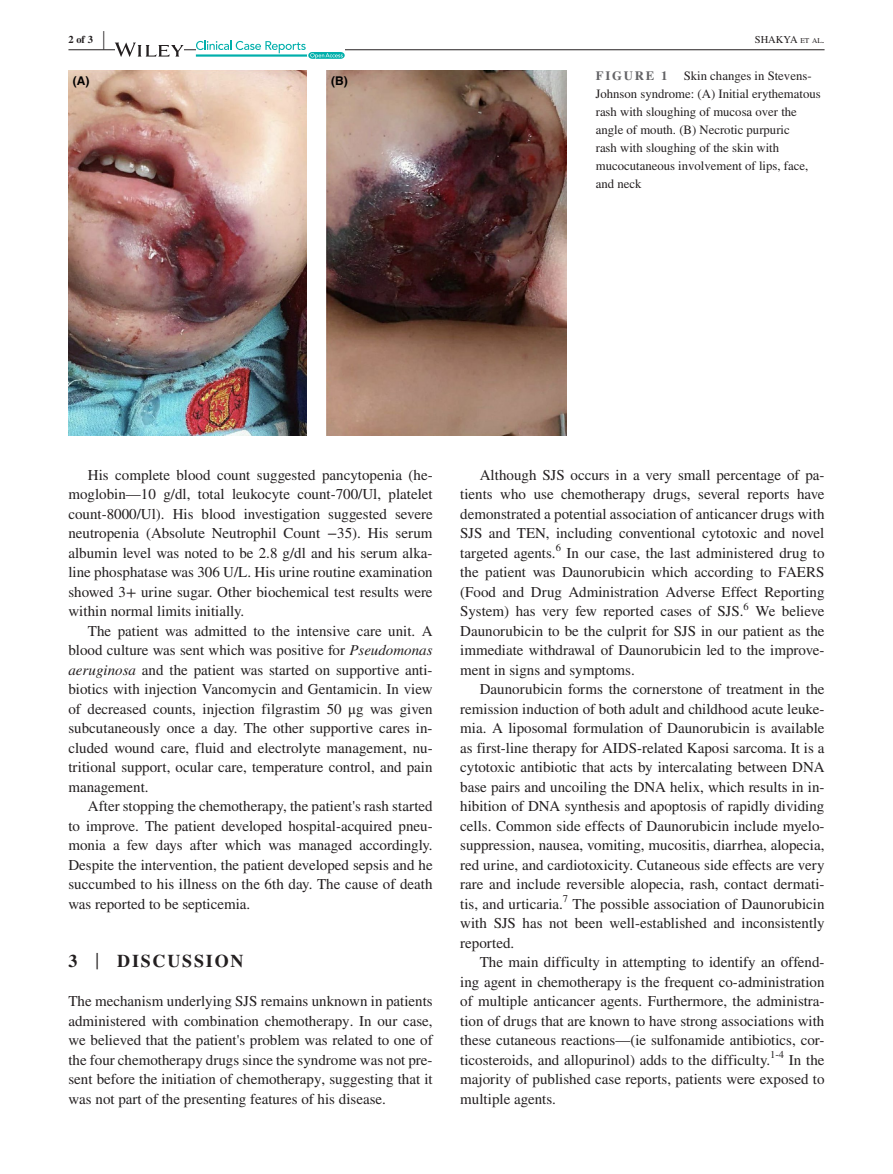
<style>
.page{position:relative;width:893px;height:1174px;background:#fff}
.page>*{position:absolute;margin:0;border:0;box-sizing:border-box;transform-origin:0 0}
.t1{font:700 25.95px "STIX";color:#231f20;scale:.36 1}
.t2{font:700 18px "STIX";letter-spacing:.1em;color:#231f20}
.t3{font:15px/19.5px "STIX";color:#231f20;text-align:justify}
.t4{font:12.75px/18px "STIX";color:#231f20}
.t5{font:700 12.75px "STIX";letter-spacing:.14em;color:#636366}
.t6{font:700 12px "Helvetica";color:#000}
.t7{font:10.5px "STIX";color:#231f20}
.t8{font:10.5px "STIX";color:#231f20}
.t9{font:700 10.5px "STIX";color:#231f20}
.s1{font-size:7.35px}
.s2{font-style:italic}
.s3{font-weight:400;font-size:23.7px}
</style>
<div class="page">
<hr style="left:68px;top:49px;width:756px;height:1px;background:#231f20">
<svg style="left:115px;top:43px;width:69px;height:14px"></svg>
<svg style="left:196px;top:41px;width:149px;height:18px"></svg>
<img style="left:68px;top:70px;width:239px;height:365px">
<img style="left:327px;top:70px;width:239px;height:365px">
<p class="t9" style="left:68px;top:33px;width:26px">2 of 3</p>
<h1 class="t1" style="left:103px;top:24px;width:7px">|</h1>
<p class="t7" style="left:755px;top:32px;width:71px">SHAKYA <span class="s1">et al</span>.</p>
<p class="t6" style="left:73px;top:73px;width:18px">(A)</p>
<p class="t6" style="left:331px;top:73px;width:18px">(B)</p>
<p class="t5" style="left:596px;top:68px;width:73px">FIGURE 1</p>
<p class="t4" style="left:596px;top:67px;width:227px;text-indent:88px">Skin changes in Stevens-Johnson syndrome: (A) Initial erythematous rash with sloughing of mucosa over the angle of mouth. (B) Necrotic purpuric<br>rash with sloughing of the skin with mucocutaneous involvement of lips, face, and neck</p>
<p class="t3" style="left:68px;top:466px;width:366px;text-indent:20px">His complete blood count suggested pancytopenia (he&shy;moglobin—10 g/dl, total leukocyte count-700/Ul, platelet count-8000/Ul). His blood investigation suggested severe neutropenia (Absolute Neutrophil Count −35). His serum albumin level was noted to be 2.8 g/dl and his serum alka&shy;line phosphatase was 306 U/L. His urine routine examination showed 3+ urine sugar. Other biochemical test results were within normal limits initially.</p>
<p class="t3" style="left:68px;top:622px;width:366px;text-indent:20px">The patient was admitted to the intensive care unit. A blood culture was sent which was positive for <span class="s2">Pseudomonas aeruginosa</span> and the patient was started on supportive anti&shy;biotics with injection Vancomycin and Gentamicin. In view of decreased counts, injection filgrastim 50 μg was given subcutaneously once a day. The other supportive cares in&shy;cluded wound care, fluid and electrolyte management, nu&shy;tritional support, ocular care, temperature control, and pain management.</p>
<p class="t3" style="left:68px;top:797px;width:366px;text-indent:20px">After stopping the chemotherapy, the patient's rash started to improve. The patient developed hospital-acquired pneu&shy;monia a few days after which was managed accordingly.<br>Despite the intervention, the patient developed sepsis and he succumbed to his illness on the 6th day. The cause of death was reported to be septicemia.</p>
<p class="t2" style="left:68px;top:950px;width:176px">3 <span class="s3">|</span> DISCUSSION</p>
<p class="t3" style="left:68px;top:992px;width:366px">The mechanism underlying SJS remains unknown in patients administered with combination chemotherapy. In our case, we believed that the patient's problem was related to one of the four chemotherapy drugs since the syndrome was not pre&shy;sent before the initiation of chemotherapy, suggesting that it was not part of the presenting features of his disease.</p>
<p class="t3" style="left:460px;top:466px;width:366px;text-indent:20px">Although SJS occurs in a very small percentage of pa&shy;tients who use chemotherapy drugs, several reports have demonstrated a potential association of anticancer drugs with SJS and TEN, including conventional cytotoxic and novel targeted agents.</p>
<p class="t8" style="left:556px;top:540px;width:7px">6</p>
<p class="t3" style="left:460px;top:544px;width:366px;text-indent:106px">In our case, the last administered drug to the patient was Daunorubicin which according to FAERS (Food and Drug Administration Adverse Effect Reporting System) has very few reported cases of SJS.</p>
<p class="t8" style="left:744px;top:599px;width:7px">6</p>
<p class="t3" style="left:460px;top:602px;width:366px;text-indent:295px">We believe Daunorubicin to be the culprit for SJS in our patient as the immediate withdrawal of Daunorubicin led to the improve&shy;ment in signs and symptoms.</p>
<p class="t3" style="left:460px;top:680px;width:366px;text-indent:19px">Daunorubicin forms the cornerstone of treatment in the remission induction of both adult and childhood acute leuke&shy;mia. A liposomal formulation of Daunorubicin is available as first-line therapy for AIDS-related Kaposi sarcoma. It is a cytotoxic antibiotic that acts by intercalating between DNA base pairs and uncoiling the DNA helix, which results in in&shy;hibition of DNA synthesis and apoptosis of rapidly dividing cells. Common side effects of Daunorubicin include myelo&shy;suppression, nausea, vomiting, mucositis, diarrhea, alopecia, red urine, and cardiotoxicity. Cutaneous side effects are very rare and include reversible alopecia, rash, contact dermati&shy;tis, and urticaria.</p>
<p class="t8" style="left:563px;top:891px;width:7px">7</p>
<p class="t3" style="left:460px;top:895px;width:366px;text-indent:112px">The possible association of Daunorubicin with SJS has not been well-established and inconsistently reported.</p>
<p class="t3" style="left:460px;top:953px;width:366px;text-indent:20px">The main difficulty in attempting to identify an offend&shy;ing agent in chemotherapy is the frequent co-administration of multiple anticancer agents. Furthermore, the administra&shy;tion of drugs that are known to have strong associations with these cutaneous reactions—(ie sulfonamide antibiotics, cor&shy;ticosteroids, and allopurinol) adds to the difficulty.</p>
<p class="t8" style="left:770px;top:1047px;width:15px">1-4</p>
<p class="t3" style="left:460px;top:1051px;width:366px;text-indent:329px">In the majority of published case reports, patients were exposed to multiple agents.</p>
</div>
